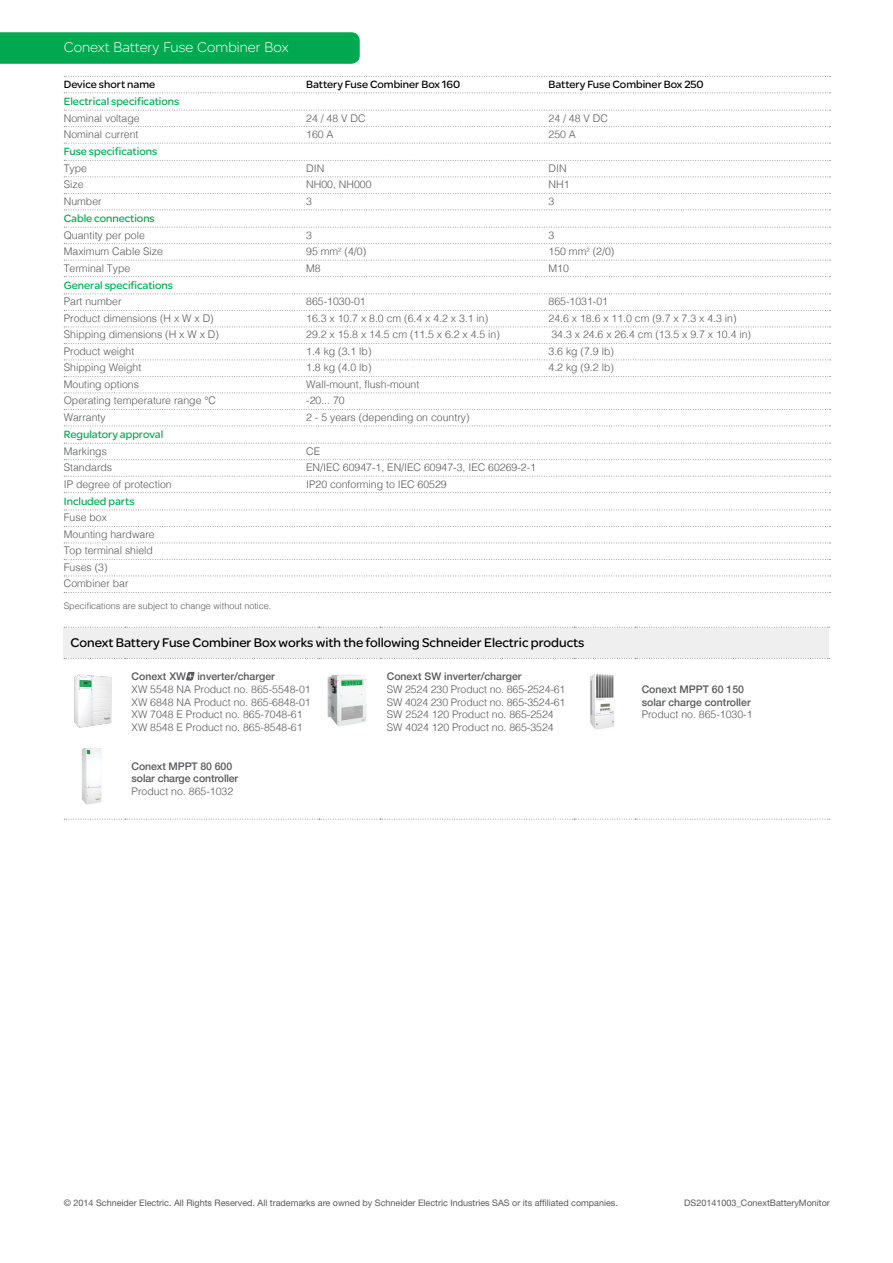
<style>
.page{position:relative;width:893px;height:1263px;background:#fff}
.page>*{position:absolute;margin:0;border:0;box-sizing:border-box;transform-origin:0 0}
.t1{font:300 15px "SE Optimist";color:#fff}
.t2{font:13.5px "SE Optimist";color:#000}
.t3{font:11.25px "SE Optimist";color:#00a94f}
.t4{font:11.25px "SE Optimist";color:#000}
.t5{font:300 10.5px/12.6px "Helvetica";color:#58595b}
.t6{font:500 10.5px/12.6px "Helvetica Neue";color:#58595b}
.t7{font:9px "Helvetica Neue";color:#58595b}
.t8{font:300 9px "Helvetica";color:#58595b}
</style>
<div class="page">
<div style="left:0;top:32px;width:360px;height:32px;background:#00a94f"></div>
<svg style="left:64px;top:76px;width:767px;height:1px"></svg>
<svg style="left:64px;top:93px;width:767px;height:1px"></svg>
<svg style="left:64px;top:110px;width:767px;height:1px"></svg>
<svg style="left:64px;top:126px;width:767px;height:1px"></svg>
<svg style="left:64px;top:143px;width:767px;height:1px"></svg>
<svg style="left:64px;top:160px;width:767px;height:1px"></svg>
<svg style="left:64px;top:177px;width:767px;height:1px"></svg>
<svg style="left:64px;top:193px;width:767px;height:1px"></svg>
<svg style="left:64px;top:210px;width:767px;height:1px"></svg>
<svg style="left:64px;top:227px;width:767px;height:1px"></svg>
<svg style="left:64px;top:243px;width:767px;height:1px"></svg>
<svg style="left:64px;top:260px;width:767px;height:1px"></svg>
<svg style="left:64px;top:276px;width:767px;height:1px"></svg>
<svg style="left:64px;top:294px;width:767px;height:1px"></svg>
<svg style="left:64px;top:310px;width:767px;height:1px"></svg>
<svg style="left:64px;top:327px;width:767px;height:1px"></svg>
<svg style="left:64px;top:343px;width:767px;height:1px"></svg>
<svg style="left:64px;top:360px;width:767px;height:1px"></svg>
<svg style="left:64px;top:376px;width:767px;height:1px"></svg>
<svg style="left:64px;top:393px;width:767px;height:1px"></svg>
<svg style="left:64px;top:409px;width:767px;height:1px"></svg>
<svg style="left:64px;top:426px;width:767px;height:1px"></svg>
<svg style="left:64px;top:443px;width:767px;height:1px"></svg>
<svg style="left:64px;top:459px;width:767px;height:1px"></svg>
<svg style="left:64px;top:476px;width:767px;height:1px"></svg>
<svg style="left:64px;top:492px;width:767px;height:1px"></svg>
<svg style="left:64px;top:510px;width:767px;height:1px"></svg>
<svg style="left:64px;top:526px;width:767px;height:1px"></svg>
<svg style="left:64px;top:543px;width:767px;height:1px"></svg>
<svg style="left:64px;top:559px;width:767px;height:1px"></svg>
<svg style="left:64px;top:576px;width:767px;height:1px"></svg>
<svg style="left:64px;top:592px;width:767px;height:1px"></svg>
<div style="left:64px;top:627px;width:765px;height:31px;background:#efeff0"></div>
<svg style="left:64px;top:819px;width:766px;height:1px"></svg>
<svg style="left:64px;top:627px;width:766px;height:1px"></svg>
<svg style="left:64px;top:658px;width:766px;height:1px"></svg>
<img style="left:74px;top:674px;width:38px;height:54px">
<svg style="left:186px;top:672px;width:9px;height:8px"></svg>
<img style="left:327px;top:675px;width:39px;height:51px">
<img style="left:590px;top:673px;width:24px;height:56px">
<img style="left:81px;top:748px;width:21px;height:57px">
<h1 class="t1" style="left:64px;top:37px;width:226px">Conext Battery Fuse Combiner Box</h1>
<p class="t4" style="left:64px;top:76px;width:93px">Device short name</p>
<p class="t4" style="left:306px;top:76px;width:156px">Battery Fuse Combiner Box 160</p>
<p class="t4" style="left:549px;top:76px;width:157px">Battery Fuse Combiner Box 250</p>
<p class="t3" style="left:64px;top:94px;width:117px">Electrical specifications</p>
<p class="t5" style="left:64px;top:111px;width:77px">Nominal voltage</p>
<p class="t5" style="left:306px;top:111px;width:61px">24 / 48 V DC</p>
<p class="t5" style="left:549px;top:111px;width:61px">24 / 48 V DC</p>
<p class="t5" style="left:64px;top:127px;width:76px">Nominal current</p>
<p class="t5" style="left:306px;top:127px;width:29px">160 A</p>
<p class="t5" style="left:549px;top:127px;width:29px">250 A</p>
<p class="t3" style="left:64px;top:144px;width:95px">Fuse specifications</p>
<p class="t5" style="left:64px;top:161px;width:25px">Type</p>
<p class="t5" style="left:306px;top:161px;width:20px">DIN</p>
<p class="t5" style="left:549px;top:161px;width:20px">DIN</p>
<p class="t5" style="left:64px;top:178px;width:21px">Size</p>
<p class="t5" style="left:306px;top:178px;width:67px">NH00, NH000</p>
<p class="t5" style="left:549px;top:178px;width:22px">NH1</p>
<p class="t5" style="left:64px;top:194px;width:39px">Number</p>
<p class="t5" style="left:306px;top:194px;width:7px">3</p>
<p class="t5" style="left:549px;top:194px;width:7px">3</p>
<p class="t3" style="left:64px;top:211px;width:93px">Cable connections</p>
<p class="t5" style="left:64px;top:228px;width:83px">Quantity per pole</p>
<p class="t5" style="left:306px;top:228px;width:7px">3</p>
<p class="t5" style="left:549px;top:228px;width:7px">3</p>
<p class="t5" style="left:64px;top:244px;width:101px">Maximum Cable Size</p>
<p class="t5" style="left:306px;top:244px;width:62px">95 mm<sup>2</sup> (4/0)</p>
<p class="t5" style="left:549px;top:244px;width:67px">150 mm<sup>2</sup> (2/0)</p>
<p class="t5" style="left:64px;top:261px;width:68px">Terminal Type</p>
<p class="t5" style="left:306px;top:261px;width:16px">M8</p>
<p class="t5" style="left:549px;top:261px;width:22px">M10</p>
<p class="t3" style="left:64px;top:277px;width:111px">General specifications</p>
<p class="t5" style="left:64px;top:295px;width:59px">Part number</p>
<p class="t5" style="left:306px;top:295px;width:61px">865-1030-01</p>
<p class="t5" style="left:549px;top:295px;width:61px">865-1031-01</p>
<p class="t5" style="left:64px;top:311px;width:151px">Product dimensions (H x W x D)</p>
<p class="t5" style="left:306px;top:311px;width:184px">16.3 x 10.7 x 8.0 cm (6.4 x 4.2 x 3.1 in)</p>
<p class="t5" style="left:549px;top:311px;width:189px">24.6 x 18.6 x 11.0 cm (9.7 x 7.3 x 4.3 in)</p>
<p class="t5" style="left:64px;top:328px;width:157px">Shipping dimensions (H x W x D)</p>
<p class="t5" style="left:306px;top:328px;width:195px">29.2 x 15.8 x 14.5 cm (11.5 x 6.2 x 4.5 in)</p>
<p class="t5" style="left:551px;top:328px;width:201px">34.3 x 24.6 x 26.4 cm (13.5 x 9.7 x 10.4 in)</p>
<p class="t5" style="left:64px;top:344px;width:72px">Product weight</p>
<p class="t5" style="left:306px;top:344px;width:67px">1.4 kg (3.1 lb)</p>
<p class="t5" style="left:549px;top:344px;width:67px">3.6 kg (7.9 lb)</p>
<p class="t5" style="left:64px;top:361px;width:79px">Shipping Weight</p>
<p class="t5" style="left:306px;top:361px;width:67px">1.8 kg (4.0 lb)</p>
<p class="t5" style="left:549px;top:361px;width:67px">4.2 kg (9.2 lb)</p>
<p class="t5" style="left:64px;top:377px;width:77px">Mouting options</p>
<p class="t5" style="left:306px;top:377px;width:115px">Wall-mount, flush-mount</p>
<p class="t5" style="left:64px;top:394px;width:154px">Operating temperature range °C</p>
<p class="t5" style="left:306px;top:394px;width:40px">-20... 70</p>
<p class="t5" style="left:64px;top:410px;width:44px">Warranty</p>
<p class="t5" style="left:306px;top:410px;width:165px">2 - 5 years (depending on country)</p>
<p class="t3" style="left:64px;top:427px;width:101px">Regulatory approval</p>
<p class="t5" style="left:64px;top:444px;width:45px">Markings</p>
<p class="t5" style="left:306px;top:444px;width:15px">CE</p>
<p class="t5" style="left:64px;top:460px;width:50px">Standards</p>
<p class="t5" style="left:306px;top:460px;width:231px">EN/IEC 60947-1, EN/IEC 60947-3, IEC 60269-2-1</p>
<p class="t5" style="left:64px;top:477px;width:109px">IP degree of protection</p>
<p class="t5" style="left:306px;top:477px;width:142px">IP20 conforming to IEC 60529</p>
<p class="t3" style="left:64px;top:493px;width:72px">Included parts</p>
<p class="t5" style="left:64px;top:509px;width:93px;line-height:16.5px">Fuse box<br>Mounting hardware<br>Top terminal shield<br>Fuses (3)<br>Combiner bar</p>
<p class="t8" style="left:64px;top:598px;width:209px">Specifications are subject to change without notice.</p>
<p class="t2" style="left:71px;top:633px;width:515px">Conext Battery Fuse Combiner Box works with the following Schneider Electric products</p>
<p class="t6" style="left:132px;top:670px;width:145px">Conext XW inverter/charger</p>
<p class="t5" style="left:132px;top:682px;width:181px">XW 5548 NA Product no. 865-5548-01<br>XW 6848 NA Product no. 865-6848-01<br>XW 7048 E Product no. 865-7048-61<br>XW 8548 E Product no. 865-8548-61</p>
<p class="t6" style="left:387px;top:670px;width:136px">Conext SW inverter/charger</p>
<p class="t5" style="left:387px;top:682px;width:180px">SW 2524 230 Product no. 865-2524-61<br>SW 4024 230 Product no. 865-3524-61<br>SW 2524 120 Product no. 865-2524<br>SW 4024 120 Product no. 865-3524</p>
<p class="t6" style="left:642px;top:683px;width:110px">Conext MPPT 60 150 solar charge controller</p>
<p class="t5" style="left:642px;top:707px;width:112px">Product no. 865-1030-1</p>
<p class="t6" style="left:132px;top:759px;width:108px">Conext MPPT 80 600 solar charge controller</p>
<p class="t5" style="left:132px;top:784px;width:103px">Product no. 865-1032</p>
<p class="t7" style="left:64px;top:1198px;width:556px">© 2014 Schneider Electric. All Rights Reserved. All trademarks are owned by Schneider Electric Industries SAS or its affiliated companies.</p>
<p class="t7" style="left:684px;top:1198px;width:147px">DS20141003_ConextBatteryMonitor</p>
</div>
